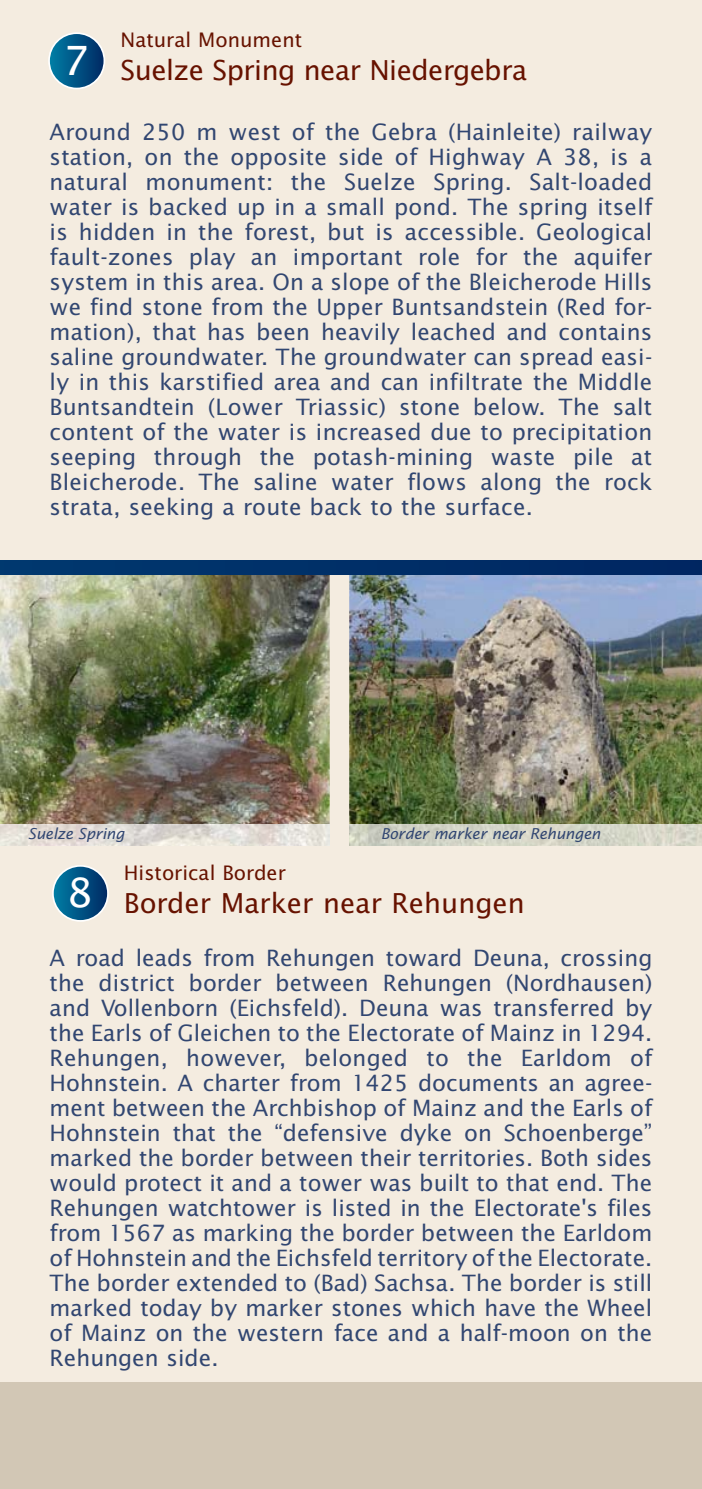
<style>
.page{position:relative;width:702px;height:1489px;background:#fff}
.page>*{position:absolute;margin:0;border:0;box-sizing:border-box;transform-origin:0 0}
.t1{font:27.5px "Lucida Sans Std";letter-spacing:-.02em;color:#671200}
.t2{font:27.5px "Lucida Sans Std";color:#671200}
.t3{font:22.5px/25px "Lucida Sans Std";color:#314671;text-align:justify}
.t4{font:20px "Lucida Sans Std";color:#671200}
.t5{font:italic 15px "Lucida Sans Std";letter-spacing:-.01em;color:#314671}
</style>
<div class="page">
<div style="left:0;top:0;width:702px;height:1488px;background:#f4ece0"></div>
<div style="left:0;top:1382px;width:702px;height:106px;background:#d2c7b5"></div>
<svg style="left:49px;top:33px;width:55px;height:55px;background:#075888"></svg>
<div style="left:48px;top:32px;width:57px;height:57px;border:2px solid #fff;border-radius:50%"></div>
<img style="left:0;top:574px;width:330px;height:271px">
<img style="left:349px;top:574px;width:353px;height:250px">
<hr style="left:0;top:845px;width:329px;height:1px;background:#fcfaf6">
<img style="left:0;top:824px;width:329px;height:21px">
<img style="left:349px;top:824px;width:353px;height:21px">
<div style="left:0;top:560px;width:702px;height:14px;background:#002f68"></div>
<svg style="left:53px;top:865px;width:55px;height:55px;background:#085988"></svg>
<div style="left:52px;top:865px;width:57px;height:56px;border:2px solid #fff;border-radius:50%"></div>
<p class="t4" style="left:120px;top:32px;width:183px">Natural Monument</p>
<p class="t1" style="left:64px;top:59px;width:465px"><sup>7</sup> Suelze Spring near Niedergebra</p>
<p class="t3" style="left:50px;top:121px;width:604px">Around 250 m west of the Gebra (Hainleite) railway station, on the opposite side of Highway A 38, is a natural monument: the Suelze Spring. Salt-loaded water is backed up in a small pond. The spring itself is hidden in the forest, but is accessible. Geological fault-zones play an important role for the aquifer system in this area. On a slope of the Bleicherode Hills we find stone from the Upper Buntsandstein (Red for&shy;mation), that has been heavily leached and contains saline groundwater. The groundwater can spread easi&shy;ly in this karstified area and can infiltrate the Middle Buntsandtein (Lower Triassic) stone below. The salt content of the water is increased due to precipitation seeping through the potash-mining waste pile at Bleicherode. The saline water flows along the rock strata, seeking a route back to the surface.</p>
<p class="t5" style="left:28px;top:827px;width:98px">Suelze Spring</p>
<p class="t5" style="left:380px;top:827px;width:221px">Border marker near Rehungen</p>
<p class="t4" style="left:124px;top:864px;width:164px">Historical Border</p>
<p class="t2" style="left:67px;top:892px;width:459px"><sup>8</sup> Border Marker near Rehungen</p>
<p class="t3" style="left:50px;top:946px;width:604px">A road leads from Rehungen toward Deuna, crossing the district border between Rehungen (Nordhausen) and Vollenborn (Eichsfeld). Deuna was transferred by the Earls of Gleichen to the Electorate of Mainz in 1294.<br>Rehungen, however, belonged to the Earldom of Hohnstein. A charter from 1425 documents an agree&shy;ment between the Archbishop of Mainz and the Earls of Hohnstein that the “defensive dyke on Schoenberge” marked the border between their territories. Both sides would protect it and a tower was built to that end. The Rehungen watchtower is listed in the Electorate's files from 1567 as marking the border between the Earldom of Hohnstein and the Eichsfeld territory of the Electorate.<br>The border extended to (Bad) Sachsa. The border is still marked today by marker stones which have the Wheel of Mainz on the western face and a half-moon on the Rehungen side.</p>
</div>
